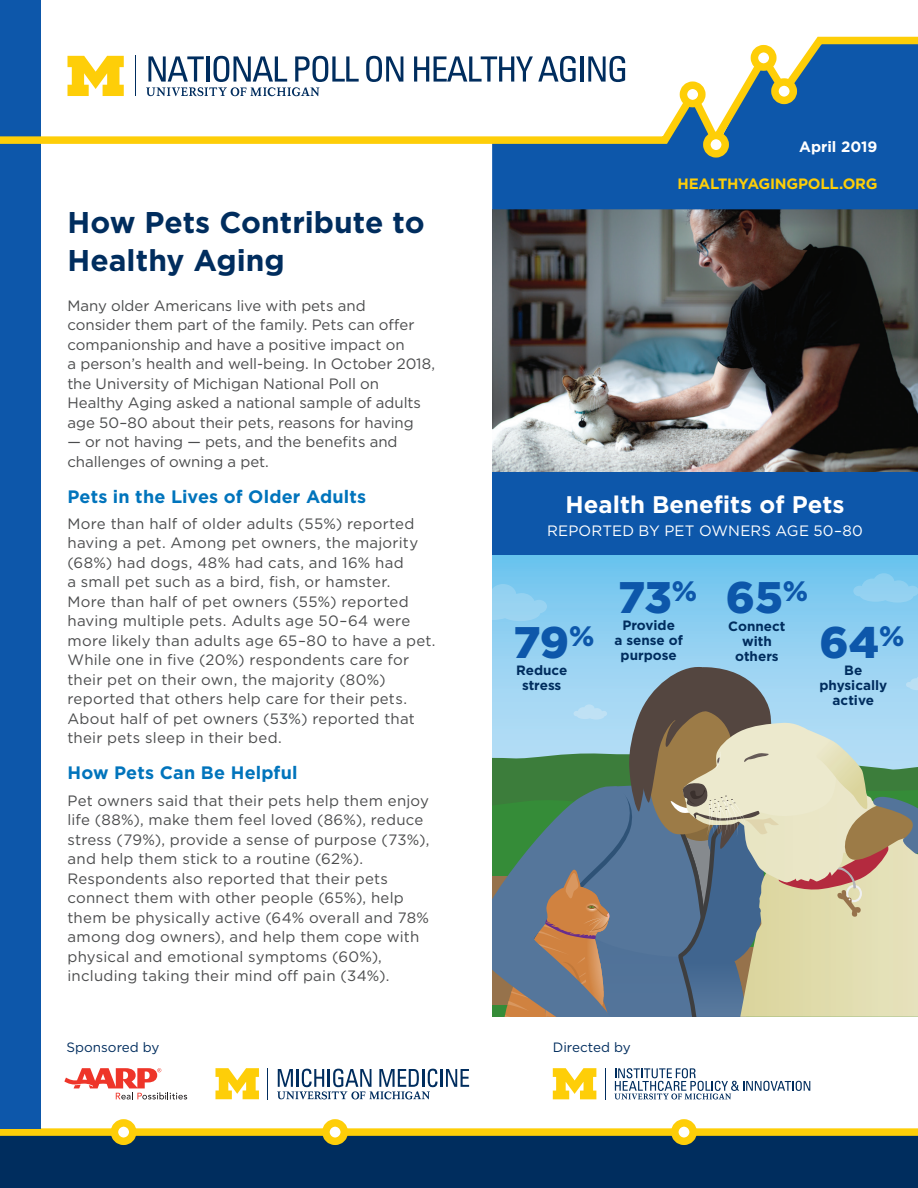
<style>
.page{position:relative;width:918px;height:1188px;background:#fff}
.page>*{position:absolute;margin:0;border:0;box-sizing:border-box;transform-origin:0 0}
.t1{font:900 44.25px "Gotham";letter-spacing:-.01em;color:#0d57aa}
.Main_Title{font:700 30px/37.5px "Gotham";color:#002d5e}
.t2{font:900 28.05px "Gotham";color:#0d57aa}
.t3{font:700 24px "Gotham";color:#fff}
.subhead{font:700 18px "Gotham";letter-spacing:.01em;color:#0174bc}
.body_copy{font:15px/19.5px "Gotham";letter-spacing:.01em;color:#4b4c4d}
.t4{font:15px "Gotham";letter-spacing:.01em;color:#fff}
.t5{font:700 15px "Gotham";letter-spacing:-.015em;color:#fece08}
.t6{font:700 15px "Gotham";color:#fff}
.t7{font:700 13.5px/15px "Gotham";color:#002d5e;text-align:center}
.t8{font:13.5px "Gotham";color:#002d5e}
</style>
<div class="page">
<svg style="left:64px;top:1068px;width:123px;height:32px"></svg>
<hr style="left:268px;top:1068px;width:1px;height:31px;background:#002d5e">
<svg style="left:215px;top:1068px;width:44px;height:31px"></svg>
<svg style="left:277px;top:1069px;width:192px;height:31px"></svg>
<div style="left:0;top:1132px;width:918px;height:56px;background:#002d5e"></div>
<div style="left:0;top:1128px;width:918px;height:8px;background:#fece08"></div>
<div style="left:675px;top:1123px;width:18px;height:18px;background:#fff;border-radius:50%"></div>
<div style="left:671px;top:1119px;width:26px;height:26px;border:8px solid #fece08;border-radius:50%"></div>
<div style="left:326px;top:1123px;width:18px;height:18px;background:#fff;border-radius:50%"></div>
<div style="left:322px;top:1119px;width:26px;height:26px;border:8px solid #fece08;border-radius:50%"></div>
<div style="left:114px;top:1123px;width:19px;height:18px;background:#fff;border-radius:50%"></div>
<div style="left:111px;top:1119px;width:26px;height:26px;border:8px solid #fece08;border-radius:50%"></div>
<hr style="left:605px;top:1068px;width:1px;height:31px;background:#002d5e">
<svg style="left:553px;top:1068px;width:43px;height:31px"></svg>
<svg style="left:614px;top:1068px;width:196px;height:32px"></svg>
<img style="left:492px;top:209px;width:426px;height:263px">
<svg style="left:492px;top:555px;width:426px;height:110px;background:#83cbf0"></svg>
<svg style="left:492px;top:584px;width:55px;height:37px;background:#90d0f0"></svg>
<svg style="left:853px;top:573px;width:65px;height:30px;background:#88cdf0"></svg>
<svg style="left:492px;top:665px;width:426px;height:352px;background:#93a29c"></svg>
<div style="left:492px;top:472px;width:426px;height:83px;background:#0d57aa"></div>
<div style="left:0;top:0;width:40px;height:1128px;background:#0d57aa"></div>
<div style="left:492px;top:156px;width:426px;height:53px;background:#0d57aa"></div>
<svg style="left:0;top:33px;width:918px;height:123px"></svg>
<div style="left:683px;top:85px;width:19px;height:19px;background:#fff;border-radius:50%"></div>
<div style="left:680px;top:81px;width:26px;height:26px;border:8px solid #fece08;border-radius:50%"></div>
<div style="left:707px;top:135px;width:18px;height:19px;background:#fff;border-radius:50%"></div>
<div style="left:703px;top:132px;width:26px;height:26px;border:8px solid #fece08;border-radius:50%"></div>
<div style="left:775px;top:82px;width:18px;height:18px;background:#fff;border-radius:50%"></div>
<div style="left:771px;top:78px;width:26px;height:26px;border:8px solid #fece08;border-radius:50%"></div>
<div style="left:754px;top:49px;width:19px;height:18px;background:#fff;border-radius:50%"></div>
<div style="left:751px;top:45px;width:26px;height:26px;border:8px solid #fece08;border-radius:50%"></div>
<p class="Main_Title" style="left:68px;top:204px;width:359px">How Pets Contribute to<br>Healthy Aging</p>
<p class="body_copy" style="left:68px;top:295px;width:369px">Many older Americans live with pets and<br>consider them part of the family. Pets can offer companionship and have a positive impact on<br>a person’s health and well-being. In October 2018, the University of Michigan National Poll on Healthy Aging asked a national sample of adults age 50–80 about their pets, reasons for having</p>
<p class="body_copy" style="left:68px;top:432px;width:332px">— or not having — pets, and the benefits and challenges of owning a pet.</p>
<p class="subhead" style="left:68px;top:484px;width:300px">Pets in the Lives of Older Adults</p>
<p class="body_copy" style="left:68px;top:513px;width:370px">More than half of older adults (55%) reported having a pet. Among pet owners, the majority (68%) had dogs, 48% had cats, and 16% had<br>a small pet such as a bird, fish, or hamster.<br>More than half of pet owners (55%) reported having multiple pets. Adults age 50–64 were more likely than adults age 65–80 to have a pet.<br>While one in five (20%) respondents care for their pet on their own, the majority (80%) reported that others help care for their pets.<br>About half of pet owners (53%) reported that their pets sleep in their bed.</p>
<p class="subhead" style="left:68px;top:761px;width:231px">How Pets Can Be Helpful</p>
<p class="body_copy" style="left:68px;top:790px;width:363px">Pet owners said that their pets help them enjoy life (88%), make them feel loved (86%), reduce stress (79%), provide a sense of purpose (73%), and help them stick to a routine (62%).<br>Respondents also reported that their pets connect them with other people (65%), help them be physically active (64% overall and 78% among dog owners), and help them cope with physical and emotional symptoms (60%), including taking their mind off pain (34%).</p>
<p class="t6" style="left:799px;top:136px;width:80px">April 2019</p>
<p class="t5" style="left:677px;top:174px;width:202px">HEALTHYAGINGPOLL.ORG</p>
<p class="t3" style="left:566px;top:489px;width:280px">Health Benefits of Pets</p>
<p class="t4" style="left:547px;top:521px;width:317px">REPORTED BY PET OWNERS AGE 50–80</p>
<p class="t2" style="left:569px;top:616px;width:27px">%</p>
<p class="t1" style="left:514px;top:612px;width:57px">79</p>
<p class="t7" style="left:516px;top:663px;width:53px">Reduce stress</p>
<p class="t1" style="left:618px;top:567px;width:80px">73<sup>%</sup></p>
<p class="t7" style="left:614px;top:618px;width:70px">Provide<br>a sense of</p>
<p class="t7" style="left:621px;top:648px;width:58px">purpose</p>
<p class="t1" style="left:726px;top:567px;width:84px">65<sup>%</sup></p>
<p class="t7" style="left:728px;top:618px;width:59px">Connect with others</p>
<p class="t1" style="left:820px;top:612px;width:86px">64<sup>%</sup></p>
<p class="t7" style="left:819px;top:663px;width:69px">Be physically active</p>
<p class="t8" style="left:67px;top:1039px;width:94px">Sponsored by</p>
<p class="t8" style="left:553px;top:1039px;width:79px">Directed by</p>
</div>
